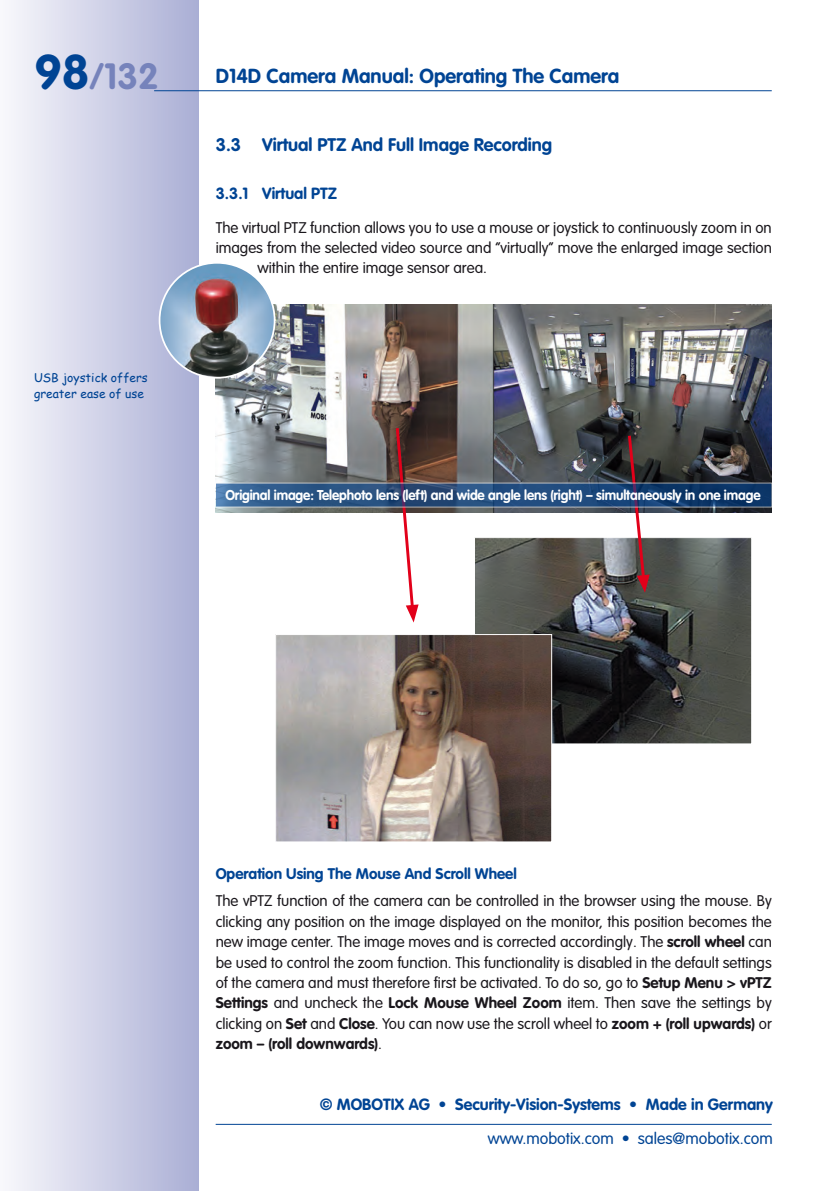
<style>
.page{position:relative;width:840px;height:1191px;background:#fff}
.page>*{position:absolute;margin:0;border:0;box-sizing:border-box;transform-origin:0 0}
.t1{font:700 36px "VAG Rounded LT Pro";color:#7683bb}
.t2{font:700 20px "VAG Rounded LT Pro";color:#004494}
.t3{font:700 18px "VAG Rounded LT Pro";color:#004494}
.t4{font:700 16px "VAG Rounded LT Pro";color:#004494}
.t5{font:300 16px "VAG Rounded LT Pro";color:#004494}
.t6{font:300 15.2px/20.4px "VAG Rounded LT Pro";color:#1a171c;text-align:justify}
.t7{font:700 15.2px "VAG Rounded LT Pro";color:#004494}
.t8{font:700 14px "VAG Rounded LT Pro";letter-spacing:-.01em;color:#fff;scale:.96 1}
.t9{font:12px/16px "Comic Sans MS";color:#004494}
.s1{font-size:48px;color:#004494}
.s2{font-weight:700}
</style>
<div class="page">
<div style="left:0;top:0;width:198px;height:1191px;background:linear-gradient(to right,#f9f8fc,#abafd5)"></div>
<hr style="left:154px;top:90px;width:617px;height:1px;background:#004494">
<hr style="left:215px;top:1123px;width:556px;height:1px;background:#004494">
<img style="left:216px;top:304px;width:555px;height:209px">
<img style="left:475px;top:539px;width:274px;height:203px">
<div style="left:473px;top:537px;width:278px;height:207px;border:1px solid #fff"></div>
<img style="left:277px;top:636px;width:272px;height:204px">
<div style="left:275px;top:634px;width:276px;height:208px;border:1px solid #fff"></div>
<svg style="left:626px;top:432px;width:23px;height:160px;background:#7a5c5e"></svg>
<svg style="left:394px;top:425px;width:24px;height:197px"></svg>
<svg style="left:216px;top:482px;width:555px;height:25px;background:#2c517e"></svg>
<img style="left:159px;top:263px;width:115px;height:115px;border-radius:57px">
<div style="left:159px;top:262px;width:116px;height:116px;border:2px solid #fff;border-radius:50%"></div>
<h1 class="t1" style="left:34px;top:54px;width:126px"><span class="s1">98</span>/132</h1>
<p class="t9" style="left:34px;top:369px;width:115px">USB joystick offers greater ease of use</p>
<h2 class="t2" style="left:215px;top:63px;width:405px">D14D Camera Manual: Operating The Camera</h2>
<p class="t3" style="left:215px;top:133px;width:338px">3.3 Virtual PTZ And Full Image Recording</p>
<p class="t4" style="left:215px;top:183px;width:123px">3.3.1 Virtual PTZ</p>
<p class="t6" style="left:215px;top:217px;width:557px">The virtual PTZ function allows you to use a mouse or joystick to continuously zoom in on</p>
<p class="t6" style="left:215px;top:238px;width:557px">images from the selected video source and “virtually” move the enlarged image section</p>
<p class="t6" style="left:257px;top:258px;width:231px">within the entire image sensor area.</p>
<p class="t8" style="left:225px;top:486px;width:558px">Original image: Telephoto lens (left) and wide angle lens (right) – simultaneously in one image</p>
<p class="t7" style="left:215px;top:864px;width:302px">Operation Using The Mouse And Scroll Wheel</p>
<p class="t6" style="left:215px;top:891px;width:557px">The vPTZ function of the camera can be controlled in the browser using the mouse. By clicking any position on the image displayed on the monitor, this position becomes the new image center. The image moves and is corrected accordingly. The <span class="s2">scroll wheel</span> can be used to control the zoom function. This functionality is disabled in the default settings of the camera and must therefore first be activated. To do so, go to <span class="s2">Setup Menu &gt; vPTZ Settings</span> and uncheck the <span class="s2">Lock Mouse Wheel Zoom</span> item. Then save the settings by clicking on <span class="s2">Set</span> and <span class="s2">Close</span>. You can now use the scroll wheel to <span class="s2">zoom + (roll upwards)</span> or <span class="s2">zoom – (roll downwards)</span>.</p>
<p class="t4" style="left:319px;top:1094px;width:454px">© MOBOTIX AG • Security-Vision-Systems • Made in Germany</p>
<p class="t5" style="left:487px;top:1129px;width:286px">www.mobotix.com • sales@mobotix.com</p>
</div>
